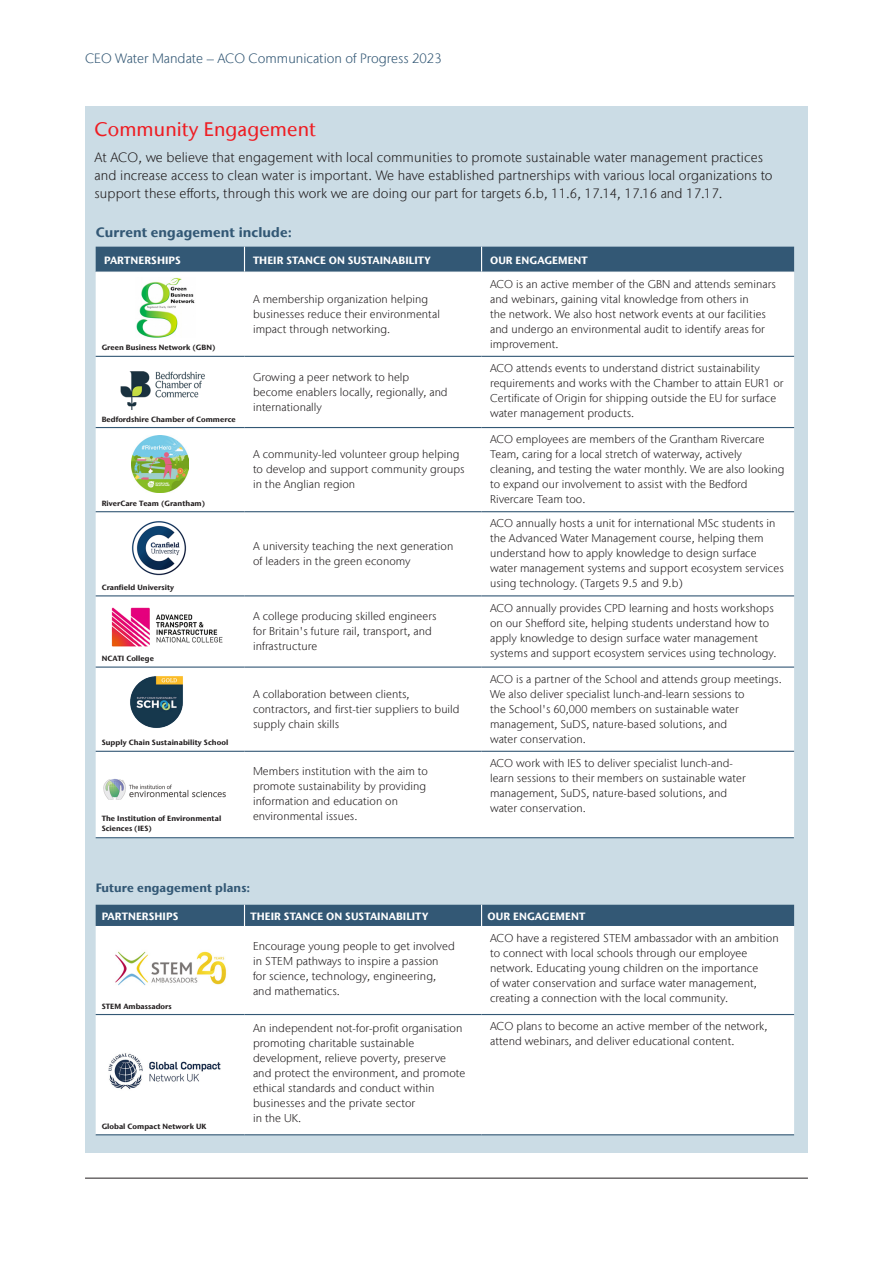
<style>
.page{position:relative;width:893px;height:1263px;background:#fff}
.page>*{position:absolute;margin:0;border:0;box-sizing:border-box;transform-origin:0 0}
.Sub_Headings-A{font:500 19.5px "Stone Sans IIITC Com";letter-spacing:.005em;color:#ee1d23}
.Body_copy{font:300 13.5px/18px "Stone Sans IIITC Com";letter-spacing:.005em;color:#231f20}
.t1{font:300 13.5px "Stone Sans IIITC Com";color:#335875}
.Body_copy-2{font:700 13.5px "Stone Sans IIITC Com";letter-spacing:.005em;color:#335875}
.Body_copy-3{font:700 12px "Stone Sans IIITC Com";letter-spacing:.005em;color:#335875}
.Body_copy-4{font:300 11.4px/15px "Stone Sans IIITC Com";letter-spacing:.005em;color:#231f20}
.Body_copy-5{font:300 11.25px/15px "Stone Sans IIITC Com";letter-spacing:.005em;color:#231f20}
.Body_copy-6{font:700 10.5px "Stone Sans IIITC Com";letter-spacing:.005em;color:#fff}
.Body_copy-7{font:700 7.5px/10.5px "Stone Sans IIITC Com";letter-spacing:.005em;color:#231f20}
</style>
<div class="page">
<div style="left:85px;top:106px;width:723px;height:1047px;background:#cbdce5"></div>
<hr style="left:85px;top:1178px;width:723px;height:1px;background:#231f20">
<div style="left:96px;top:273px;width:698px;height:564px;background:#fff"></div>
<div style="left:96px;top:247px;width:698px;height:25px;background:#335875"></div>
<hr style="left:96px;top:272px;width:148px;height:1px;background:#fff">
<hr style="left:244px;top:272px;width:238px;height:1px;background:#fff">
<hr style="left:244px;top:273px;width:1px;height:83px;background:#fff">
<hr style="left:482px;top:272px;width:312px;height:1px;background:#fff">
<hr style="left:481px;top:273px;width:1px;height:83px;background:#fff">
<hr style="left:244px;top:357px;width:1px;height:70px;background:#fff">
<hr style="left:481px;top:357px;width:1px;height:70px;background:#fff">
<hr style="left:244px;top:428px;width:1px;height:83px;background:#fff">
<hr style="left:481px;top:428px;width:1px;height:83px;background:#fff">
<hr style="left:244px;top:512px;width:1px;height:83px;background:#fff">
<hr style="left:481px;top:512px;width:1px;height:83px;background:#fff">
<hr style="left:244px;top:596px;width:1px;height:70px;background:#fff">
<hr style="left:481px;top:596px;width:1px;height:70px;background:#fff">
<hr style="left:244px;top:668px;width:1px;height:83px;background:#fff">
<hr style="left:481px;top:668px;width:1px;height:83px;background:#fff">
<hr style="left:244px;top:752px;width:1px;height:85px;background:#fff">
<hr style="left:481px;top:752px;width:1px;height:85px;background:#fff">
<hr style="left:96px;top:356px;width:148px;height:1px;background:#335875">
<hr style="left:244px;top:356px;width:238px;height:1px;background:#335875">
<hr style="left:482px;top:356px;width:312px;height:1px;background:#335875">
<hr style="left:96px;top:427px;width:148px;height:1px;background:#335875">
<hr style="left:244px;top:427px;width:238px;height:1px;background:#335875">
<hr style="left:482px;top:427px;width:312px;height:1px;background:#335875">
<hr style="left:96px;top:511px;width:148px;height:1px;background:#335875">
<hr style="left:244px;top:511px;width:238px;height:1px;background:#335875">
<hr style="left:482px;top:511px;width:312px;height:1px;background:#335875">
<hr style="left:96px;top:595px;width:148px;height:1px;background:#335875">
<hr style="left:244px;top:595px;width:238px;height:1px;background:#335875">
<hr style="left:482px;top:595px;width:312px;height:1px;background:#335875">
<hr style="left:96px;top:666px;width:148px;height:2px;background:#335875">
<hr style="left:244px;top:666px;width:238px;height:2px;background:#335875">
<hr style="left:482px;top:666px;width:312px;height:2px;background:#335875">
<hr style="left:96px;top:751px;width:148px;height:1px;background:#335875">
<hr style="left:244px;top:751px;width:238px;height:1px;background:#335875">
<hr style="left:482px;top:751px;width:312px;height:1px;background:#335875">
<img style="left:136px;top:277px;width:60px;height:60px">
<img style="left:116px;top:368px;width:92px;height:41px">
<img style="left:131px;top:435px;width:57px;height:57px">
<img style="left:130px;top:519px;width:57px;height:57px">
<img style="left:111px;top:607px;width:117px;height:40px">
<img style="left:104px;top:778px;width:122px;height:22px">
<img style="left:129px;top:674px;width:55px;height:56px">
<hr style="left:96px;top:837px;width:698px;height:1px;background:#335875">
<div style="left:96px;top:926px;width:698px;height:208px;background:#fff"></div>
<div style="left:96px;top:905px;width:698px;height:21px;background:#335875"></div>
<hr style="left:244px;top:926px;width:1px;height:88px;background:#fff">
<hr style="left:481px;top:926px;width:1px;height:88px;background:#fff">
<hr style="left:244px;top:1015px;width:1px;height:119px;background:#fff">
<hr style="left:481px;top:1015px;width:1px;height:119px;background:#fff">
<hr style="left:96px;top:1014px;width:148px;height:1px;background:#335875">
<hr style="left:244px;top:1014px;width:238px;height:1px;background:#335875">
<hr style="left:482px;top:1014px;width:312px;height:1px;background:#335875">
<hr style="left:96px;top:1134px;width:148px;height:1px;background:#335875">
<hr style="left:244px;top:1134px;width:238px;height:1px;background:#335875">
<hr style="left:482px;top:1134px;width:312px;height:1px;background:#335875">
<img style="left:103px;top:943px;width:132px;height:52px">
<img style="left:106px;top:1052px;width:123px;height:38px">
<p class="t1" style="left:85px;top:50px;width:358px">CEO Water Mandate – ACO Communication of Progress 2023</p>
<p class="Sub_Headings-A" style="left:95px;top:117px;width:223px">Community Engagement</p>
<p class="Body_copy" style="left:95px;top:148px;width:680px">At ACO, we believe that engagement with local communities to promote sustainable water management practices and increase access to clean water is important. We have established partnerships with various local organizations to support these efforts, through this work we are doing our part for targets 6.b, 11.6, 17.14, 17.16 and 17.17.</p>
<p class="Body_copy-2" style="left:96px;top:223px;width:198px">Current engagement include:</p>
<p class="Body_copy-6" style="left:104px;top:253px;width:78px">PARTNERSHIPS</p>
<p class="Body_copy-6" style="left:253px;top:253px;width:179px">THEIR STANCE ON SUSTAINABILITY</p>
<p class="Body_copy-6" style="left:490px;top:253px;width:99px">OUR ENGAGEMENT</p>
<p class="Body_copy-7" style="left:102px;top:342px;width:115px">Green Business Network (GBN)</p>
<p class="Body_copy-7" style="left:102px;top:413px;width:136px">Bedfordshire Chamber of Commerce</p>
<p class="Body_copy-7" style="left:102px;top:498px;width:105px">RiverCare Team (Grantham)</p>
<p class="Body_copy-7" style="left:102px;top:582px;width:74px">Cranfield University</p>
<p class="Body_copy-7" style="left:102px;top:653px;width:54px">NCATI College</p>
<p class="Body_copy-7" style="left:102px;top:737px;width:128px">Supply Chain Sustainability School</p>
<p class="Body_copy-7" style="left:102px;top:813px;width:121px">The Institution of Environmental<br>Sciences (IES)</p>
<p class="Body_copy-5" style="left:253px;top:291px;width:188px">A membership organization helping businesses reduce their environmental impact through networking.</p>
<p class="Body_copy-5" style="left:490px;top:276px;width:287px">ACO is an active member of the GBN and attends seminars and webinars, gaining vital knowledge from others in<br>the network. We also host network events at our facilities and undergo an environmental audit to identify areas for improvement.</p>
<p class="Body_copy-5" style="left:253px;top:369px;width:196px">Growing a peer network to help become enablers locally, regionally, and internationally</p>
<p class="Body_copy-5" style="left:490px;top:360px;width:295px">ACO attends events to understand district sustainability requirements and works with the Chamber to attain EUR1 or Certificate of Origin for shipping outside the EU for surface water management products.</p>
<p class="Body_copy-5" style="left:253px;top:447px;width:213px">A community-led volunteer group helping to develop and support community groups in the Anglian region</p>
<p class="Body_copy-5" style="left:253px;top:538px;width:202px">A university teaching the next generation of leaders in the green economy</p>
<p class="Body_copy-5" style="left:490px;top:432px;width:296px">ACO employees are members of the Grantham Rivercare Team, caring for a local stretch of waterway, actively cleaning, and testing the water monthly. We are also looking to expand our involvement to assist with the Bedford Rivercare Team too.</p>
<p class="Body_copy-5" style="left:490px;top:516px;width:295px">ACO annually hosts a unit for international MSc students in the Advanced Water Management course, helping them understand how to apply knowledge to design surface water management systems and support ecosystem services using technology. (Targets 9.5 and 9.b)</p>
<p class="Body_copy-5" style="left:253px;top:609px;width:185px">A college producing skilled engineers for Britain's future rail, transport, and infrastructure</p>
<p class="Body_copy-5" style="left:490px;top:600px;width:288px">ACO annually provides CPD learning and hosts workshops on our Shefford site, helping students understand how to apply knowledge to design surface water management systems and support ecosystem services using technology.</p>
<p class="Body_copy-5" style="left:253px;top:686px;width:208px">A collaboration between clients, contractors, and first-tier suppliers to build supply chain skills</p>
<p class="Body_copy-5" style="left:490px;top:671px;width:293px">ACO is a partner of the School and attends group meetings.<br>We also deliver specialist lunch-and-learn sessions to<br>the School's 60,000 members on sustainable water management, SuDS, nature-based solutions, and<br>water conservation.</p>
<p class="Body_copy-5" style="left:253px;top:764px;width:176px">Members institution with the aim to promote sustainability by providing information and education on environmental issues.</p>
<p class="Body_copy-5" style="left:490px;top:755px;width:257px">ACO work with IES to deliver specialist lunch-and&shy;learn sessions to their members on sustainable water management, SuDS, nature-based solutions, and water conservation.</p>
<p class="Body_copy-3" style="left:96px;top:880px;width:156px">Future engagement plans:</p>
<p class="Body_copy-6" style="left:102px;top:909px;width:78px">PARTNERSHIPS</p>
<p class="Body_copy-6" style="left:250px;top:909px;width:179px">THEIR STANCE ON SUSTAINABILITY</p>
<p class="Body_copy-6" style="left:488px;top:909px;width:99px">OUR ENGAGEMENT</p>
<p class="Body_copy-7" style="left:102px;top:1000px;width:72px">STEM Ambassadors</p>
<p class="Body_copy-7" style="left:102px;top:1121px;width:106px">Global Compact Network UK</p>
<p class="Body_copy-4" style="left:253px;top:938px;width:203px">Encourage young people to get involved in STEM pathways to inspire a passion<br>for science, technology, engineering, and mathematics.</p>
<p class="Body_copy-4" style="left:490px;top:930px;width:290px">ACO have a registered STEM ambassador with an ambition to connect with local schools through our employee network. Educating young children on the importance<br>of water conservation and surface water management, creating a connection with the local community.</p>
<p class="Body_copy-4" style="left:253px;top:1020px;width:214px">An independent not-for-profit organisation promoting charitable sustainable development, relieve poverty, preserve and protect the environment, and promote ethical standards and conduct within businesses and the private sector<br>in the UK.</p>
<p class="Body_copy-4" style="left:490px;top:1019px;width:279px">ACO plans to become an active member of the network, attend webinars, and deliver educational content.</p>
</div>
